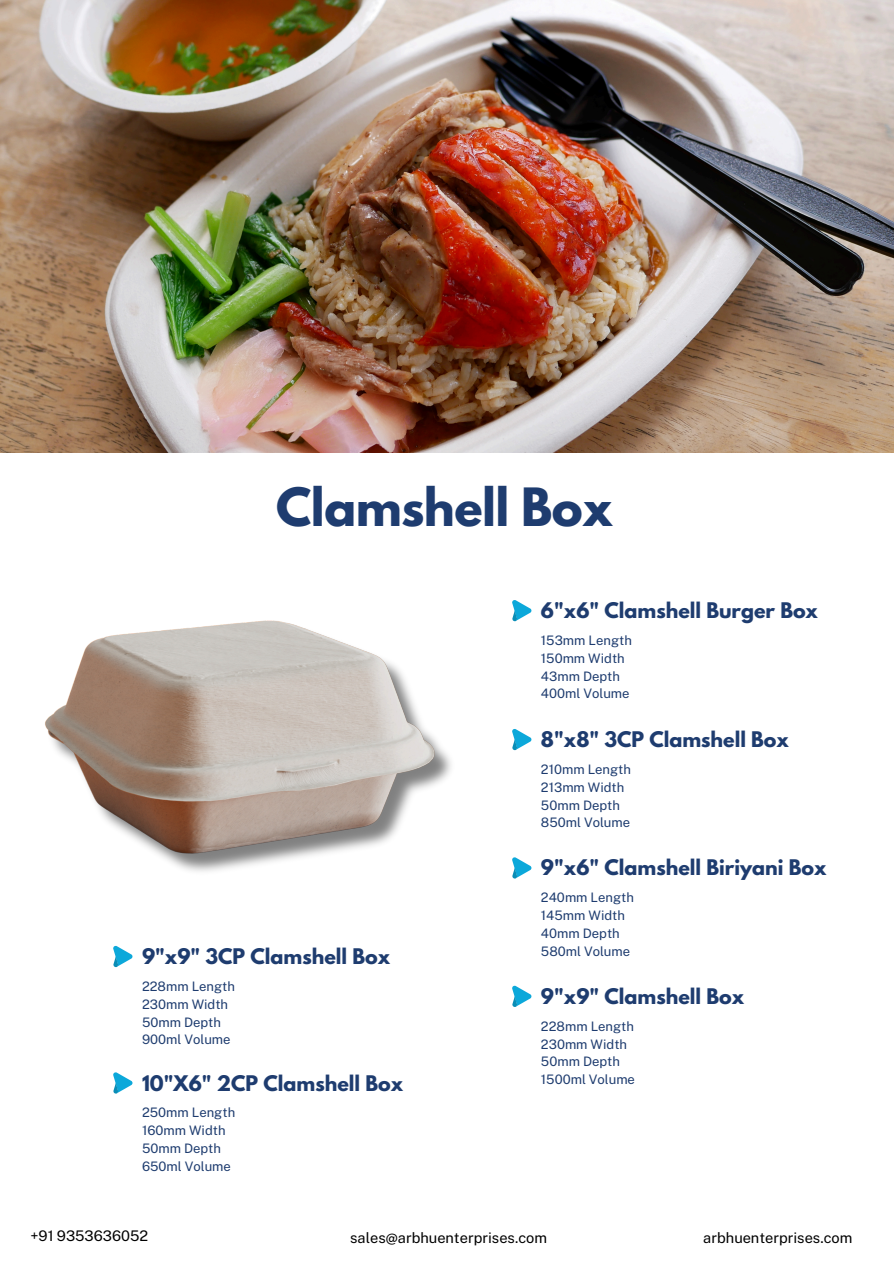
<style>
.page{position:relative;width:894px;height:1264px;background:#fff}
.page>*{position:absolute;margin:0;border:0;box-sizing:border-box;transform-origin:0 0}
.t1{font:700 46.8px "League Spartan";letter-spacing:-.01em;color:#1e3c6f}
.t2{font:700 19.05px "League Spartan";color:#1e3c6f}
.t3{font:14.55px "Public Sans";color:#000}
.t4{font:13.05px "Public Sans";color:#1e3c6f}
</style>
<div class="page">
<img style="left:0;top:0;width:893px;height:452px">
<svg style="left:512px;top:600px;width:19px;height:21px"></svg>
<img style="left:45px;top:620px;width:406px;height:252px">
<svg style="left:512px;top:729px;width:19px;height:21px"></svg>
<svg style="left:512px;top:857px;width:19px;height:22px"></svg>
<svg style="left:512px;top:985px;width:19px;height:22px"></svg>
<svg style="left:113px;top:1072px;width:20px;height:22px"></svg>
<svg style="left:113px;top:945px;width:20px;height:22px"></svg>
<h1 class="t1" style="left:276px;top:483px;width:338px">Clamshell Box</h1>
<p class="t2" style="left:142px;top:946px;width:249px">9"x9" 3CP Clamshell Box</p>
<p class="t4" style="left:142px;top:978px;width:94px">228mm Length</p>
<p class="t4" style="left:142px;top:996px;width:88px">230mm Width</p>
<p class="t4" style="left:142px;top:1014px;width:80px">50mm Depth</p>
<p class="t4" style="left:142px;top:1031px;width:90px">900ml Volume</p>
<p class="t2" style="left:142px;top:1073px;width:262px">10"X6" 2CP Clamshell Box</p>
<p class="t4" style="left:142px;top:1104px;width:95px">250mm Length</p>
<h2 class="t4" style="left:142px;top:1122px;width:85px">160mm Width</h2>
<p class="t4" style="left:142px;top:1140px;width:80px">50mm Depth</p>
<h2 class="t4" style="left:142px;top:1158px;width:90px">650ml Volume</h2>
<p class="t2" style="left:541px;top:601px;width:278px">6"x6" Clamshell Burger Box</p>
<p class="t4" style="left:541px;top:632px;width:92px">153mm Length</p>
<p class="t4" style="left:541px;top:650px;width:85px">150mm Width</p>
<p class="t4" style="left:541px;top:668px;width:81px">43mm Depth</p>
<h2 class="t4" style="left:541px;top:686px;width:90px">400ml Volume</h2>
<p class="t2" style="left:541px;top:730px;width:249px">8"x8" 3CP Clamshell Box</p>
<p class="t4" style="left:541px;top:761px;width:92px">210mm Length</p>
<p class="t4" style="left:541px;top:779px;width:85px">213mm Width</p>
<p class="t4" style="left:541px;top:797px;width:80px">50mm Depth</p>
<p class="t4" style="left:541px;top:815px;width:91px">850ml Volume</p>
<h2 class="t2" style="left:541px;top:858px;width:287px">9"x6" Clamshell Biriyani Box</h2>
<p class="t4" style="left:541px;top:889px;width:94px">240mm Length</p>
<p class="t4" style="left:541px;top:907px;width:85px">145mm Width</p>
<p class="t4" style="left:541px;top:925px;width:80px">40mm Depth</p>
<p class="t4" style="left:541px;top:943px;width:91px">580ml Volume</p>
<p class="t2" style="left:541px;top:986px;width:205px">9"x9" Clamshell Box</p>
<h2 class="t4" style="left:541px;top:1018px;width:94px">228mm Length</h2>
<p class="t4" style="left:541px;top:1036px;width:88px">230mm Width</p>
<p class="t4" style="left:541px;top:1053px;width:80px">50mm Depth</p>
<p class="t4" style="left:541px;top:1071px;width:95px">1500ml Volume</p>
<p class="t3" style="left:30px;top:1227px;width:119px">+91 9353636052</p>
<h2 class="t3" style="left:350px;top:1229px;width:198px">sales@arbhuenterprises.com</h2>
<p class="t3" style="left:703px;top:1229px;width:150px">arbhuenterprises.com</p>
</div>
